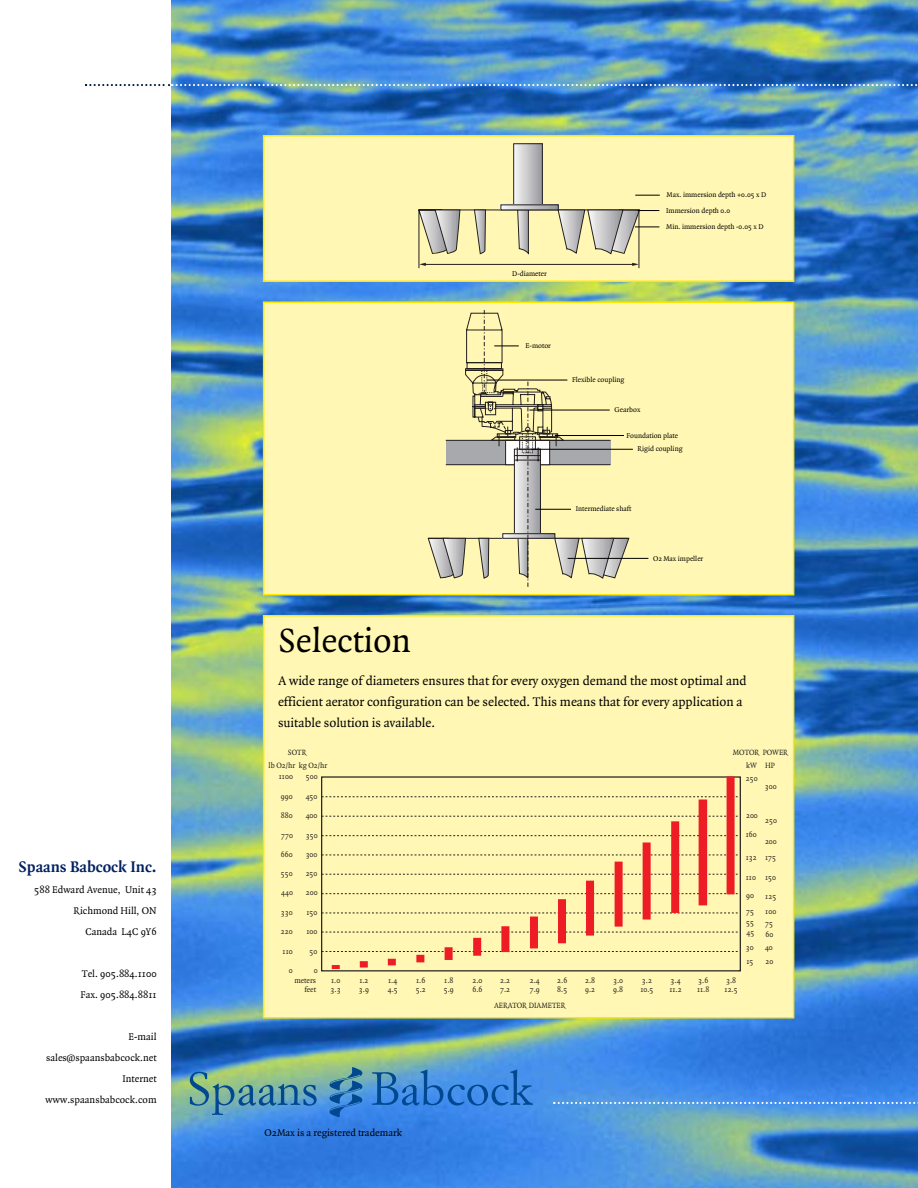
<style>
.page{position:relative;width:918px;height:1188px;background:#fff}
.page>*{position:absolute;margin:0;border:0;box-sizing:border-box;transform-origin:0 0}
.t1{font:36px "Quadraat";color:#000}
.t2{font:700 16.5px "Quadraat";color:#002263}
.t3{font:13.5px/21px "Quadraat";color:#000}
.t4{font:10.5px/21px "Quadraat";color:#000;text-align:right}
.t5{font:8.25px/8.9px "Quadraat";color:#231f1f;scale:.96 1}
.t6{font:7.5px/16.4px "Quadraat";color:#000}
</style>
<div class="page">
<img style="left:171px;top:0;width:747px;height:1188px">
<img style="left:85px;top:84px;width:833px;height:2px">
<svg style="left:329px;top:1067px;width:34px;height:51px;background:#4386b6"></svg>
<svg style="left:190px;top:1072px;width:127px;height:43px;background:#66a0a3"></svg>
<svg style="left:372px;top:1070px;width:161px;height:36px;background:#3a83d2"></svg>
<div style="left:264px;top:302px;width:530px;height:293px;background:#fff7b3"></div>
<div style="left:263px;top:302px;width:531px;height:294px;border:2px solid #ffe700"></div>
<div style="left:264px;top:616px;width:530px;height:402px;background:#fff7b3"></div>
<div style="left:321px;top:776px;width:420px;height:195px;border:1px solid #231f1f"></div>
<svg style="left:322px;top:796px;width:418px;height:1px"></svg>
<svg style="left:322px;top:816px;width:418px;height:1px"></svg>
<svg style="left:322px;top:835px;width:418px;height:1px"></svg>
<svg style="left:322px;top:855px;width:418px;height:1px"></svg>
<svg style="left:322px;top:874px;width:418px;height:1px"></svg>
<svg style="left:322px;top:893px;width:418px;height:1px"></svg>
<svg style="left:322px;top:913px;width:418px;height:1px"></svg>
<svg style="left:322px;top:932px;width:418px;height:1px"></svg>
<svg style="left:322px;top:951px;width:418px;height:1px"></svg>
<svg style="left:332px;top:965px;width:8px;height:4px"></svg>
<div style="left:360px;top:961px;width:8px;height:7px;background:#ee1c24"></div>
<div style="left:388px;top:959px;width:8px;height:6px;background:#ee1c24"></div>
<div style="left:416px;top:955px;width:8px;height:7px;background:#ee1c24"></div>
<div style="left:445px;top:947px;width:8px;height:13px;background:#ee1c24"></div>
<div style="left:473px;top:938px;width:8px;height:18px;background:#ee1c24"></div>
<div style="left:501px;top:926px;width:8px;height:26px;background:#ee1c24"></div>
<div style="left:530px;top:917px;width:8px;height:31px;background:#ee1c24"></div>
<div style="left:558px;top:899px;width:8px;height:44px;background:#ee1c24"></div>
<div style="left:586px;top:881px;width:8px;height:55px;background:#ee1c24"></div>
<div style="left:615px;top:862px;width:8px;height:65px;background:#ee1c24"></div>
<div style="left:643px;top:843px;width:8px;height:77px;background:#ee1c24"></div>
<div style="left:671px;top:821px;width:8px;height:92px;background:#ee1c24"></div>
<div style="left:727px;top:776px;width:8px;height:118px;background:#ee1c24"></div>
<div style="left:699px;top:800px;width:8px;height:105px;background:#ee1c24"></div>
<div style="left:263px;top:615px;width:531px;height:403px;border:2px solid #ffe700"></div>
<svg style="left:553px;top:1102px;width:365px;height:2px"></svg>
<div style="left:264px;top:136px;width:530px;height:145px;background:#fff7b3"></div>
<img style="left:515px;top:145px;width:26px;height:58px">
<div style="left:513px;top:143px;width:30px;height:62px;border:1px solid #231f1f"></div>
<img style="left:503px;top:207px;width:54px;height:1px">
<div style="left:263px;top:135px;width:531px;height:147px;border:2px solid #ffe700"></div>
<svg style="left:418px;top:209px;width:241px;height:60px"></svg>
<svg style="left:635px;top:195px;width:25px;height:1px"></svg>
<svg style="left:427px;top:310px;width:203px;height:294px"></svg>
<hr style="left:487px;top:380px;width:80px;height:1px;background:#000">
<hr style="left:529px;top:410px;width:81px;height:1px;background:#000">
<hr style="left:555px;top:435px;width:69px;height:1px;background:#000">
<hr style="left:531px;top:449px;width:102px;height:1px;background:#000">
<hr style="left:535px;top:509px;width:36px;height:1px;background:#000">
<hr style="left:568px;top:558px;width:80px;height:1px;background:#000">
<h2 class="t2" style="left:19px;top:860px;width:140px">Spaans Babcock Inc.</h2>
<p class="t4" style="left:34px;top:880px;width:124px">588 Edward Avenue, Unit 43<br>Richmond Hill, ON<br>Canada L4C 9Y6</p>
<p class="t4" style="left:80px;top:964px;width:78px;text-align:left">Tel. 905.884.1100<br>Fax. 905.884.8811</p>
<p class="t4" style="left:46px;top:1027px;width:112px">E-mail sales@spaansbabcock.net<br>Internet www.spaansbabcock.com</p>
<p class="t6" style="left:667px;top:188px;width:101px">Max. immersion depth +0.05 x D</p>
<p class="t6" style="left:512px;top:267px;width:36px">D-diameter</p>
<p class="t6" style="left:666px;top:203px;width:99px">Immersion depth 0.0<br>Min. immersion depth -0.05 x D</p>
<p class="t6" style="left:526px;top:338px;width:27px">E-motor</p>
<p class="t6" style="left:572px;top:372px;width:54px">Flexible coupling</p>
<p class="t6" style="left:615px;top:402px;width:27px">Gearbox</p>
<p class="t6" style="left:638px;top:429px;width:46px;line-height:13.8px;text-indent:-11px">Foundation plate<br>Rigid coupling</p>
<p class="t6" style="left:576px;top:502px;width:57px">Intermediate shaft</p>
<p class="t6" style="left:653px;top:551px;width:52px">O2 Max impeller</p>
<h1 class="t1" style="left:278px;top:628px;width:135px">Selection</h1>
<h3 class="t3" style="left:278px;top:672px;width:470px">A wide range of diameters ensures that for every oxygen demand the most optimal and efficient aerator configuration can be selected. This means that for every application a suitable solution is available.</h3>
<p class="t5" style="left:288px;top:749px;width:21px">SOTR</p>
<p class="t5" style="left:269px;top:762px;width:63px">lb O2/hr kg O2/hr</p>
<p class="t5" style="left:746px;top:748px;width:45px;line-height:12.1px;text-indent:-13px">MOTOR POWER kW</p>
<p class="t5" style="left:765px;top:762px;width:12px">HP</p>
<p class="t5" style="left:279px;top:773px;width:16px">1100</p>
<p class="t5" style="left:281px;top:793px;width:14px">990</p>
<p class="t5" style="left:281px;top:812px;width:14px">880</p>
<p class="t5" style="left:281px;top:832px;width:14px">770</p>
<p class="t5" style="left:281px;top:851px;width:14px">660</p>
<p class="t5" style="left:281px;top:870px;width:14px">550</p>
<p class="t5" style="left:281px;top:889px;width:14px">440</p>
<p class="t5" style="left:281px;top:909px;width:14px">330</p>
<p class="t5" style="left:281px;top:928px;width:14px">220</p>
<p class="t5" style="left:283px;top:948px;width:12px">110</p>
<p class="t5" style="left:289px;top:967px;width:6px">0</p>
<p class="t5" style="left:306px;top:773px;width:14px">500</p>
<p class="t5" style="left:306px;top:793px;width:14px">450</p>
<p class="t5" style="left:306px;top:812px;width:14px">400</p>
<p class="t5" style="left:306px;top:832px;width:14px">350</p>
<p class="t5" style="left:306px;top:851px;width:14px">300</p>
<p class="t5" style="left:306px;top:870px;width:14px">250</p>
<p class="t5" style="left:306px;top:889px;width:14px">200</p>
<p class="t5" style="left:307px;top:909px;width:13px">150</p>
<p class="t5" style="left:307px;top:928px;width:13px">100</p>
<p class="t5" style="left:310px;top:948px;width:10px">50</p>
<p class="t5" style="left:314px;top:967px;width:6px">0</p>
<p class="t5" style="left:746px;top:775px;width:14px">250</p>
<p class="t5" style="left:746px;top:812px;width:14px">200</p>
<p class="t5" style="left:746px;top:831px;width:13px">160</p>
<p class="t5" style="left:746px;top:854px;width:13px">132</p>
<p class="t5" style="left:746px;top:874px;width:12px">110</p>
<p class="t5" style="left:746px;top:889px;width:10px;line-height:16px">90<br>75</p>
<p class="t5" style="left:746px;top:919px;width:10px;line-height:9.6px">55<br>45</p>
<p class="t5" style="left:746px;top:941px;width:10px;line-height:14.5px">30<br>15</p>
<p class="t5" style="left:765px;top:783px;width:14px">300</p>
<p class="t5" style="left:765px;top:817px;width:14px">250</p>
<p class="t5" style="left:765px;top:834px;width:14px;line-height:16.2px">200<br>175</p>
<p class="t5" style="left:765px;top:874px;width:13px">150</p>
<p class="t5" style="left:765px;top:890px;width:13px;line-height:15.1px">125<br>100</p>
<p class="t5" style="left:765px;top:919px;width:10px;line-height:10.6px">75<br>60</p>
<p class="t5" style="left:765px;top:941px;width:10px;line-height:14.5px">40<br>20</p>
<p class="t5" style="left:294px;top:977px;width:24px;text-align:right">meters feet</p>
<p class="t5" style="left:359px;top:977px;width:12px">1.2<br>3.9</p>
<p class="t5" style="left:388px;top:977px;width:12px">1.4<br>4.5</p>
<p class="t5" style="left:416px;top:977px;width:12px">1.6<br>5.2</p>
<p class="t5" style="left:444px;top:977px;width:12px">1.8<br>5.9</p>
<p class="t5" style="left:472px;top:977px;width:12px">2.0<br>6.6</p>
<p class="t5" style="left:500px;top:977px;width:12px">2.2<br>7.2</p>
<p class="t5" style="left:530px;top:977px;width:12px">2.4<br>7.9</p>
<p class="t5" style="left:557px;top:977px;width:12px">2.6<br>8.5</p>
<p class="t5" style="left:585px;top:977px;width:12px">2.8<br>9.2</p>
<p class="t5" style="left:613px;top:977px;width:12px">3.0<br>9.8</p>
<p class="t5" style="left:640px;top:977px;width:15px">3.2<br>10.5</p>
<p class="t5" style="left:669px;top:977px;width:14px">3.4<br>11.2</p>
<p class="t5" style="left:697px;top:977px;width:14px">3.6<br>11.8</p>
<p class="t5" style="left:725px;top:977px;width:15px">3.8<br>12.5</p>
<p class="t5" style="left:331px;top:977px;width:12px">1.0<br>3.3</p>
<p class="t4" style="left:264px;top:1124px;width:139px">O2Max is a registered trademark</p>
<p class="t5" style="left:494px;top:1002px;width:76px">AERATOR DIAMETER</p>
</div>
